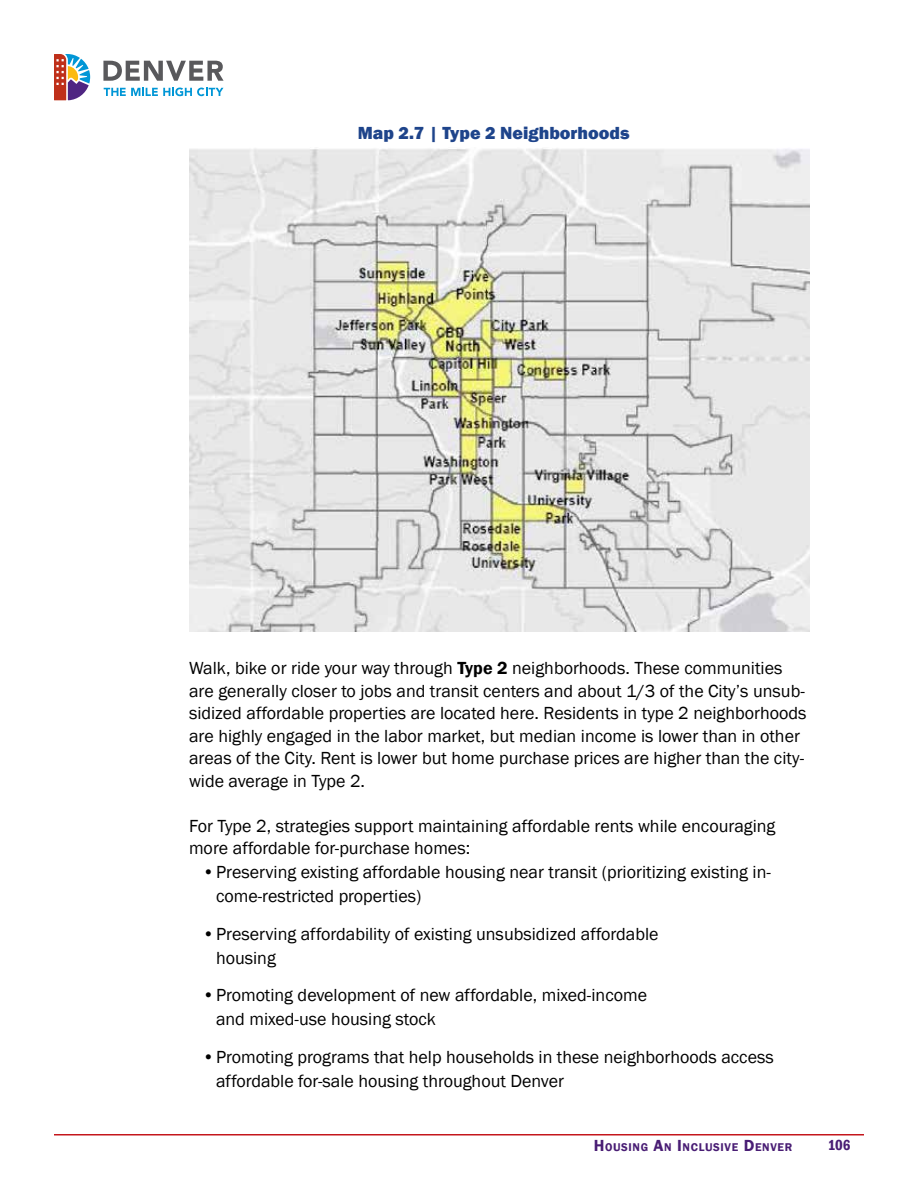
<style>
.page{position:relative;width:918px;height:1188px;background:#fff}
.page>*{position:absolute;margin:0;border:0;box-sizing:border-box;transform-origin:0 0}
.t1{font:18px/22.5px "Franklin Gothic";color:#000}
.t2{font:800 18px "Franklin Gothic";color:#1e448b}
.t3{font:600 condensed 15px "Franklin Gothic";color:#491d74}
.t4{font:600 11.55px "Franklin Gothic";letter-spacing:.055em;color:#491d74}
.s1{font-weight:600}
.s2{font-size:16.5px}
</style>
<div class="page">
<svg style="left:103px;top:61px;width:121px;height:20px"></svg>
<svg style="left:104px;top:88px;width:119px;height:8px"></svg>
<svg style="left:54px;top:54px;width:36px;height:46px"></svg>
<hr style="left:54px;top:1134px;width:810px;height:2px;background:#c4161c">
<img style="left:189px;top:148px;width:621px;height:483px">
<p class="t2" style="left:358px;top:121px;width:273px">Map 2.7 | Type 2 Neighborhoods</p>
<p class="t1" style="left:189px;top:657px;width:619px">Walk, bike or ride your way through <span class="s1">Type 2</span> neighborhoods. These communities are generally closer to jobs and transit centers and about 1/3 of the City’s unsub&shy;sidized affordable properties are located here. Residents in type 2 neighborhoods are highly engaged in the labor market, but median income is lower than in other areas of the City. Rent is lower but home purchase prices are higher than the city&shy;wide average in Type 2.</p>
<p class="t1" style="left:189px;top:815px;width:588px">For Type 2, strategies support maintaining affordable rents while encouraging more affordable for-purchase homes:</p>
<p class="t1" style="left:216px;top:860px;width:556px;line-height:24px;text-indent:-14px">•Preserving existing affordable housing near transit (prioritizing existing in&shy;come-restricted properties)</p>
<p class="t1" style="left:216px;top:922px;width:444px;line-height:24px;text-indent:-14px">•Preserving affordability of existing unsubsidized affordable housing</p>
<p class="t1" style="left:216px;top:983px;width:433px;line-height:24px;text-indent:-14px">•Promoting development of new affordable, mixed-income and mixed-use housing stock</p>
<p class="t1" style="left:216px;top:1045px;width:559px;line-height:24px;text-indent:-14px">•Promoting programs that help households in these neighborhoods access affordable for-sale housing throughout Denver</p>
<p class="t4" style="left:594px;top:1140px;width:200px"><span class="s2">H</span>OUSING <span class="s2">A</span>N <span class="s2">I</span> NCLUSIVE <span class="s2">D</span>ENVER</p>
<p class="t3" style="left:828px;top:1135px;width:24px">106</p>
</div>
